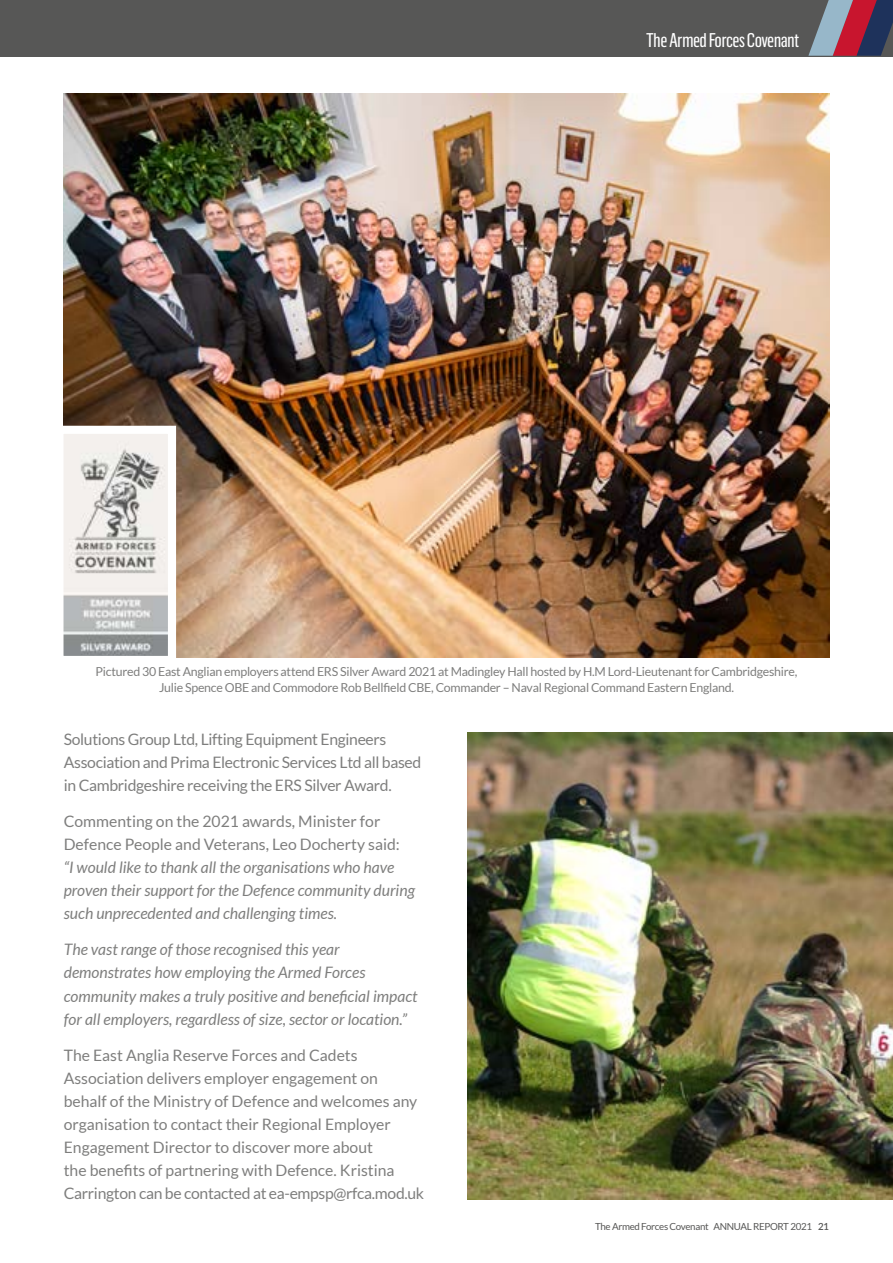
<style>
.page{position:relative;width:893px;height:1263px;background:#fff}
.page>*{position:absolute;margin:0;border:0;box-sizing:border-box;transform-origin:0 0}
.t1{font:19.5px "Flama Condensed Basic";letter-spacing:-.03em;color:#fff}
.t2{font:15.75px/23.1px "Lato";color:#7e7e7d}
.t3{font:italic 15.75px/23.1px "Lato";color:#7e7e7d}
.t4{font:15.75px/23.1px "Lato";letter-spacing:-.02em;color:#7e7e7d}
.t5{font:12.3px "Lato";letter-spacing:-.02em;color:#7e7e7d}
.t6{font:9.75px "Lato";letter-spacing:-.03em;color:#575756}
.s1{font-weight:600}
</style>
<div class="page">
<img style="left:64px;top:94px;width:765px;height:563px">
<img style="left:64px;top:435px;width:103px;height:220px">
<div style="left:0;top:0;width:893px;height:57px;background:#575756"></div>
<svg style="left:808px;top:0;width:85px;height:56px"></svg>
<img style="left:468px;top:732px;width:425px;height:467px">
<p class="t1" style="left:646px;top:28px;width:155px">The Armed Forces Covenant</p>
<p class="t5" style="left:96px;top:665px;width:703px">Pictured 30 East Anglian employers attend ERS Silver Award 2021 at Madingley Hall hosted by H.M Lord-Lieutenant for Cambridgeshire,</p>
<p class="t5" style="left:159px;top:681px;width:576px">Julie Spence OBE and Commodore Rob Bellfield CBE, Commander – Naval Regional Command Eastern England.</p>
<p class="t4" style="left:64px;top:727px;width:359px">Solutions Group Ltd, Lifting Equipment Engineers<br>Association and Prima Electronic Services Ltd all based in Cambridgeshire receiving the ERS Silver Award.</p>
<p class="t2" style="left:64px;top:809px;width:338px">Commenting on the 2021 awards, Minister for<br>Defence People and Veterans, Leo Docherty said:</p>
<p class="t3" style="left:64px;top:856px;width:353px">“I would like to thank all the organisations who have proven their support for the Defence community during such unprecedented and challenging times.</p>
<p class="t3" style="left:64px;top:938px;width:277px">The vast range of those recognised this year</p>
<p class="t3" style="left:64px;top:961px;width:355px">demonstrates how employing the Armed Forces community makes a truly positive and beneficial impact</p>
<p class="t3" style="left:64px;top:1008px;width:345px">for all employers, regardless of size, sector or location.”</p>
<p class="t2" style="left:64px;top:1043px;width:355px">The East Anglia Reserve Forces and Cadets Association delivers employer engagement on behalf of the Ministry of Defence and welcomes any organisation to contact their Regional Employer Engagement Director to discover more about</p>
<p class="t2" style="left:64px;top:1159px;width:332px">the benefits of partnering with Defence. Kristina</p>
<p class="t4" style="left:64px;top:1182px;width:362px">Carrington can be contacted at ea-empsp@rfca.mod.uk</p>
<p class="t6" style="left:595px;top:1221px;width:236px">The Armed Forces Covenant ANNUAL REPORT 2021 <span class="s1">21</span></p>
</div>
